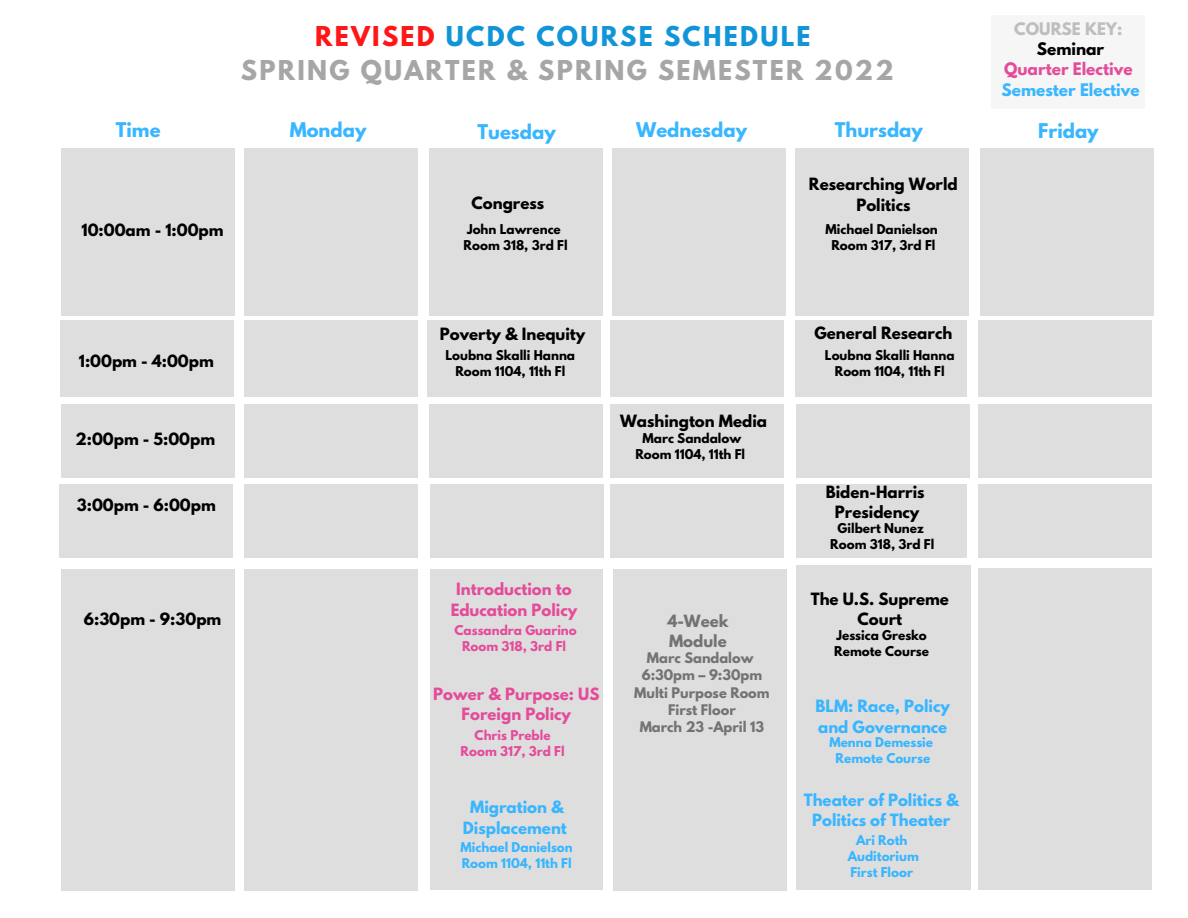
<style>
.page{position:relative;width:1188px;height:918px;background:#fff}
.page>*{position:absolute;margin:0;border:0;box-sizing:border-box;transform-origin:0 0}
.t1{font:700 24.3px "League Spartan";letter-spacing:.095em;color:#a6a6a6}
.t2{font:700 24.3px "League Spartan";letter-spacing:.095em;color:#1295d8}
.t3{font:700 18px "League Spartan";color:#38b6ff}
.t4{font:700 15.3px/20.2px "League Spartan";color:#38b6ff}
.t5{font:700 15.3px/20.2px "League Spartan";color:#bebdbf;text-align:center}
.t6{font:700 15px/20.2px "League Spartan";color:#000;text-align:center}
.t7{font:700 15px/20.2px "League Spartan";color:#38b6ff;text-align:center}
.t8{font:700 15px/20.2px "League Spartan";color:#e44c9a;text-align:center}
.t9{font:700 15px/20.2px "League Spartan";color:#737373}
.t10{font:700 13.05px "League Spartan";color:#737373}
.t11{font:700 12px/16px "League Spartan";color:#000;text-align:center}
.t12{font:700 12px "League Spartan";color:#38b6ff}
.t13{font:700 12px/16px "League Spartan";color:#e44c9a;text-align:center}
.s1{color:#ff1616}
.s2{color:#000}
.s3{color:#e44c9a}
</style>
<div class="page">
<div style="left:61px;top:148px;width:173px;height:168px;background:#dfdedf"></div>
<div style="left:245px;top:148px;width:173px;height:168px;background:#dfdedf"></div>
<div style="left:429px;top:148px;width:173px;height:168px;background:#dfdedf"></div>
<div style="left:612px;top:148px;width:174px;height:168px;background:#dfdedf"></div>
<div style="left:796px;top:148px;width:173px;height:168px;background:#dfdedf"></div>
<div style="left:980px;top:148px;width:174px;height:168px;background:#dfdedf"></div>
<div style="left:61px;top:320px;width:173px;height:77px;background:#dfdedf"></div>
<div style="left:244px;top:320px;width:173px;height:77px;background:#dfdedf"></div>
<div style="left:427px;top:320px;width:174px;height:77px;background:#dfdedf"></div>
<div style="left:611px;top:320px;width:173px;height:77px;background:#dfdedf"></div>
<div style="left:795px;top:320px;width:172px;height:77px;background:#dfdedf"></div>
<div style="left:979px;top:320px;width:173px;height:77px;background:#dfdedf"></div>
<div style="left:61px;top:569px;width:173px;height:322px;background:#dfdedf"></div>
<div style="left:244px;top:569px;width:173px;height:322px;background:#dfdedf"></div>
<div style="left:430px;top:569px;width:173px;height:321px;background:#dfdedf"></div>
<div style="left:614px;top:569px;width:173px;height:322px;background:#dfdedf"></div>
<div style="left:796px;top:565px;width:175px;height:325px;background:#dfdedf"></div>
<div style="left:979px;top:568px;width:173px;height:322px;background:#dfdedf"></div>
<div style="left:992px;top:15px;width:153px;height:94px;background:#f6f6f6"></div>
<div style="left:60px;top:484px;width:173px;height:74px;background:#dfdedf"></div>
<div style="left:245px;top:484px;width:173px;height:74px;background:#dfdedf"></div>
<div style="left:430px;top:484px;width:174px;height:74px;background:#dfdedf"></div>
<div style="left:611px;top:484px;width:173px;height:74px;background:#dfdedf"></div>
<div style="left:796px;top:484px;width:171px;height:74px;background:#dfdedf"></div>
<div style="left:979px;top:484px;width:173px;height:74px;background:#dfdedf"></div>
<div style="left:611px;top:405px;width:173px;height:73px;background:#dfdedf"></div>
<div style="left:61px;top:405px;width:173px;height:73px;background:#dfdedf"></div>
<div style="left:244px;top:405px;width:173px;height:73px;background:#dfdedf"></div>
<div style="left:429px;top:405px;width:173px;height:73px;background:#dfdedf"></div>
<div style="left:796px;top:405px;width:173px;height:73px;background:#dfdedf"></div>
<div style="left:979px;top:405px;width:173px;height:73px;background:#dfdedf"></div>
<p class="t2" style="left:315px;top:24px;width:497px"><span class="s1">REVISED</span> UCDC COURSE SCHEDULE</p>
<p class="t1" style="left:241px;top:58px;width:654px">SPRING QUARTER &amp; SPRING SEMESTER 2022</p>
<p class="t5" style="left:1014px;top:21px;width:110px">COURSE KEY:<br><span class="s2">Seminar</span></p>
<p class="t4" style="left:1001px;top:61px;width:140px"><span class="s3">Quarter Elective<br></span>Semester Elective</p>
<p class="t3" style="left:116px;top:120px;width:46px">Time</p>
<p class="t3" style="left:290px;top:121px;width:78px">Monday</p>
<p class="t3" style="left:478px;top:122px;width:80px">Tuesday</p>
<p class="t3" style="left:636px;top:121px;width:112px">Wednesday</p>
<p class="t3" style="left:835px;top:121px;width:90px">Thursday</p>
<p class="t3" style="left:1038px;top:122px;width:62px">Friday</p>
<p class="t6" style="left:472px;top:195px;width:74px">Congress</p>
<p class="t6" style="left:809px;top:176px;width:150px">Researching World<br>Politics</p>
<p class="t6" style="left:82px;top:221px;width:144px">10:00am - 1:00pm</p>
<p class="t11" style="left:467px;top:222px;width:95px">John Lawrence</p>
<p class="t11" style="left:464px;top:238px;width:105px">Room 318, 3rd Fl</p>
<p class="t11" style="left:826px;top:222px;width:114px">Michael Danielson</p>
<p class="t11" style="left:831px;top:238px;width:106px">Room 317, 3rd Fl</p>
<p class="t6" style="left:440px;top:325px;width:147px">Poverty &amp; Inequity</p>
<p class="t6" style="left:814px;top:325px;width:139px">General Research</p>
<p class="t6" style="left:79px;top:353px;width:136px">1:00pm - 4:00pm</p>
<p class="t11" style="left:446px;top:349px;width:131px">Loubna Skalli Hanna<br>Room 1104, 11th Fl</p>
<p class="t11" style="left:825px;top:349px;width:131px">Loubna Skalli Hanna<br>Room 1104, 11th Fl</p>
<p class="t6" style="left:76px;top:430px;width:141px">2:00pm - 5:00pm</p>
<p class="t6" style="left:620px;top:413px;width:149px">Washington Media</p>
<p class="t11" style="left:643px;top:431px;width:100px">Marc Sandalow</p>
<p class="t11" style="left:635px;top:447px;width:111px">Room 1104, 11th Fl</p>
<p class="t6" style="left:77px;top:497px;width:141px">3:00pm - 6:00pm</p>
<p class="t6" style="left:826px;top:484px;width:100px">Biden-Harris</p>
<p class="t6" style="left:835px;top:504px;width:86px">Presidency</p>
<p class="t11" style="left:838px;top:522px;width:88px">Gilbert Nunez</p>
<p class="t11" style="left:830px;top:538px;width:105px">Room 318, 3rd Fl</p>
<p class="t6" style="left:84px;top:611px;width:139px">6:30pm - 9:30pm</p>
<p class="t8" style="left:451px;top:581px;width:128px">Introduction to<br>Education Policy</p>
<p class="t6" style="left:811px;top:590px;width:140px">The U.S. Supreme<br>Court</p>
<p class="t11" style="left:837px;top:629px;width:92px">Jessica Gresko</p>
<p class="t11" style="left:834px;top:645px;width:96px">Remote Course</p>
<p class="t9" style="left:667px;top:613px;width:63px">4-Week<br>Module</p>
<p class="t13" style="left:455px;top:623px;width:124px">Cassandra Guarino</p>
<p class="t13" style="left:462px;top:639px;width:105px">Room 318, 3rd Fl</p>
<p class="t10" style="left:647px;top:651px;width:108px">Marc Sandalow</p>
<p class="t10" style="left:642px;top:669px;width:122px">6:30pm – 9:30pm</p>
<p class="t10" style="left:634px;top:686px;width:137px">Multi Purpose Room</p>
<p class="t10" style="left:668px;top:703px;width:69px">First Floor</p>
<p class="t10" style="left:640px;top:720px;width:126px">March 23 -April 13</p>
<p class="t8" style="left:433px;top:686px;width:168px">Power &amp; Purpose: US<br>Foreign Policy</p>
<p class="t7" style="left:816px;top:698px;width:136px;line-height:20.9px;text-align:left">BLM: Race, Policy and Governance</p>
<p class="t13" style="left:461px;top:729px;width:106px">Chris Preble<br>Room 317, 3rd Fl</p>
<p class="t12" style="left:829px;top:736px;width:105px">Menna Demessie</p>
<p class="t12" style="left:836px;top:752px;width:96px">Remote Course</p>
<p class="t7" style="left:463px;top:799px;width:105px">Migration &amp;<br>Displacement</p>
<p class="t12" style="left:461px;top:841px;width:114px">Michael Danielson</p>
<p class="t12" style="left:462px;top:857px;width:111px">Room 1104, 11th Fl</p>
<p class="t7" style="left:804px;top:791px;width:156px">Theater of Politics &amp;<br>Politics of Theater</p>
<p class="t12" style="left:856px;top:834px;width:53px">Ari Roth</p>
<p class="t12" style="left:848px;top:850px;width:73px">Auditorium</p>
<p class="t12" style="left:850px;top:866px;width:64px">First Floor</p>
</div>
